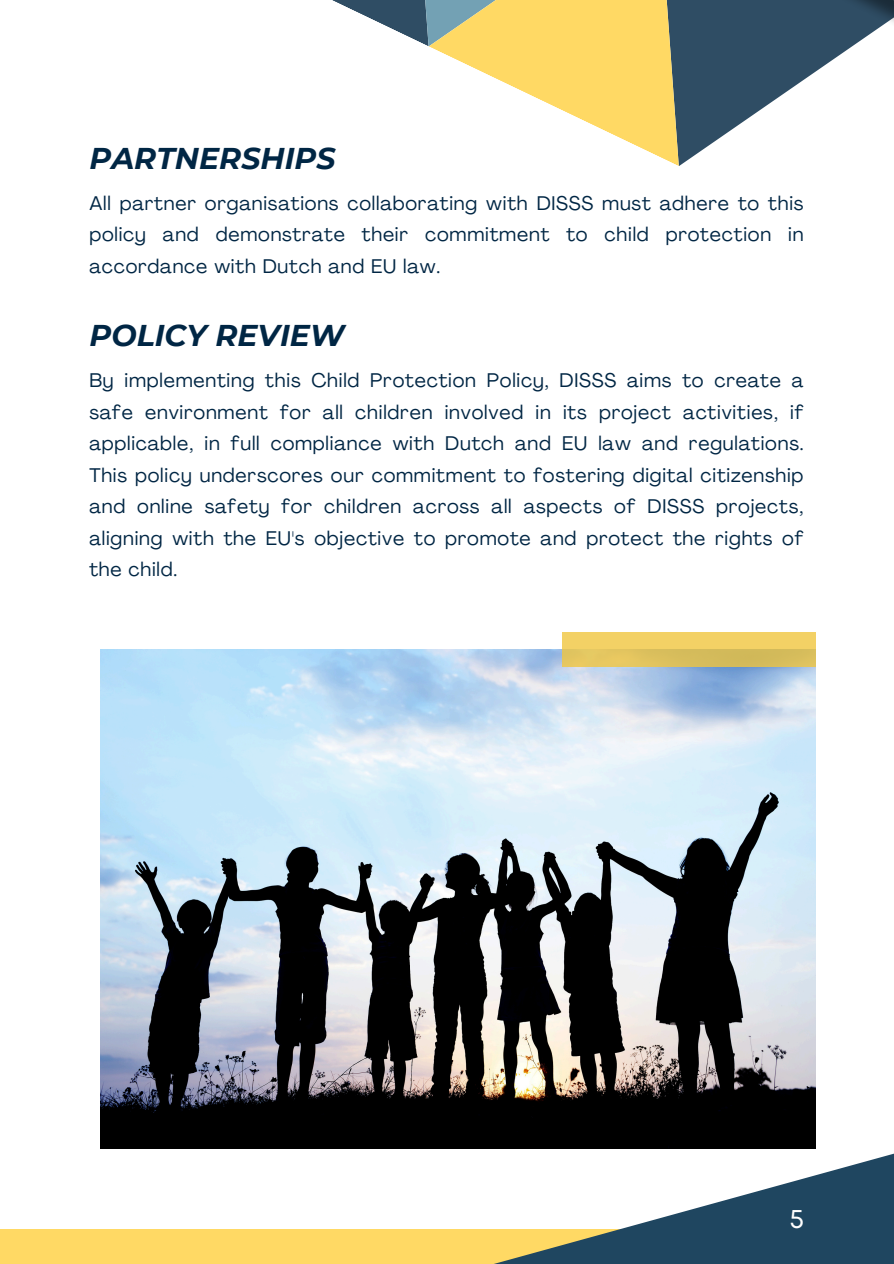
<style>
.page{position:relative;width:894px;height:1264px;background:#fff}
.page>*{position:absolute;margin:0;border:0;box-sizing:border-box;transform-origin:0 0}
.t1{font:italic 700 30px "Montserrat";color:#002644}
.t2{font:27px "Mont";color:#fff}
.t3{font:19.5px/31.5px "Agrandir";letter-spacing:.04em;color:#002644;text-align:justify}
</style>
<div class="page">
<svg style="left:332px;top:0;width:314px;height:150px"></svg>
<img style="left:646px;top:0;width:247px;height:166px">
<div style="left:0;top:1228px;width:702px;height:35px;background:#ffd964"></div>
<svg style="left:470px;top:1139px;width:423px;height:124px"></svg>
<img style="left:100px;top:650px;width:715px;height:498px">
<svg style="left:561px;top:632px;width:254px;height:34px;background:#e6c862"></svg>
<h1 class="t1" style="left:89px;top:140px;width:248px">PARTNERSHIPS</h1>
<p class="t3" style="left:89px;top:189px;width:715px">All partner organisations collaborating with DISSS must adhere to this policy and demonstrate their commitment to child protection in accordance with Dutch and EU law.</p>
<p class="t1" style="left:89px;top:317px;width:257px">POLICY REVIEW</p>
<p class="t3" style="left:89px;top:366px;width:715px">By implementing this Child Protection Policy, DISSS aims to create a safe environment for all children involved in its project activities, if applicable, in full compliance with Dutch and EU law and regulations.<br>This policy underscores our commitment to fostering digital citizenship and online safety for children across all aspects of DISSS projects, aligning with the EU's objective to promote and protect the rights of the child.</p>
<h1 class="t2" style="left:789px;top:1208px;width:16px">5</h1>
</div>
